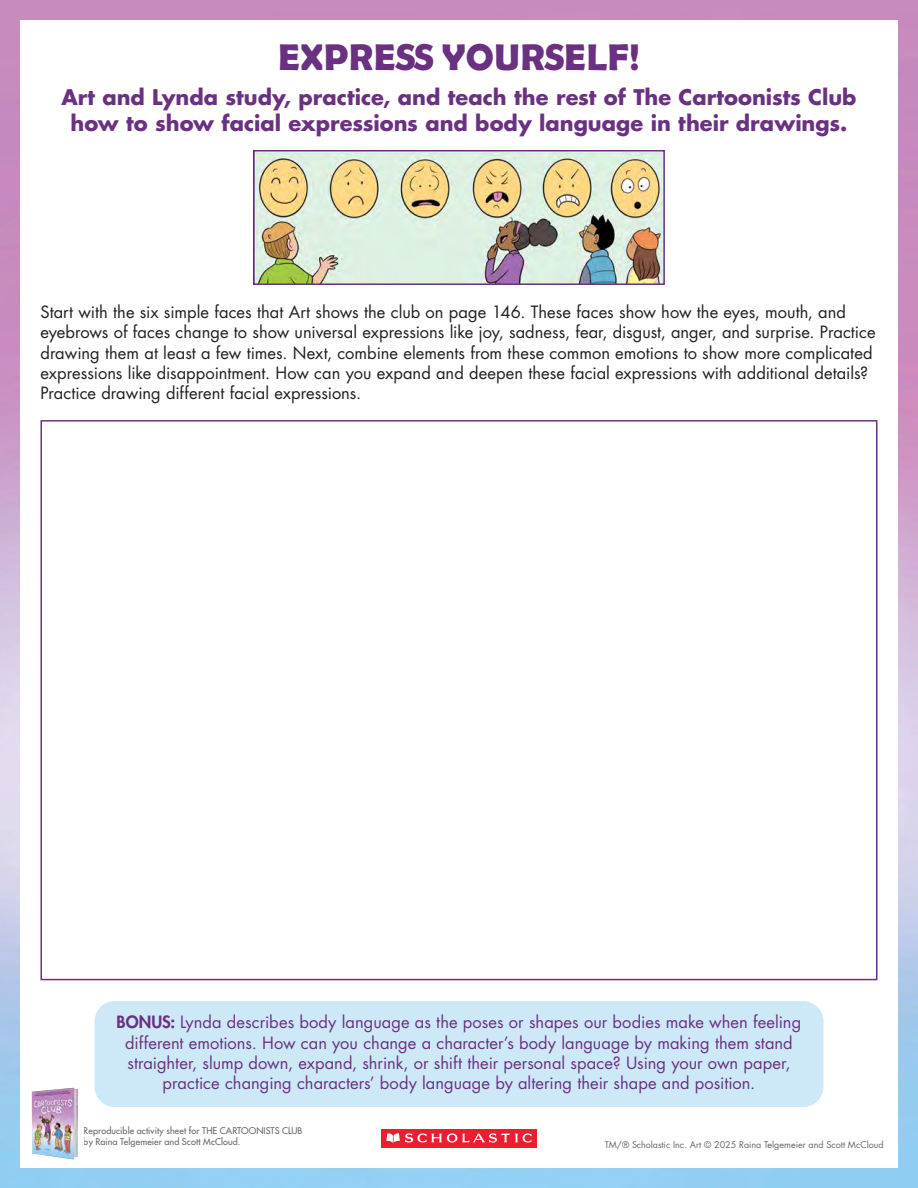
<style>
.page{position:relative;width:918px;height:1188px;background:#fff}
.page>*{position:absolute;margin:0;border:0;box-sizing:border-box;transform-origin:0 0}
.t1{font:500 37.5px "Berlin Sans";letter-spacing:.025em;color:#6a3180}
.t2{font:700 21px/25.5px "Futura Std";color:#6a3180;text-align:center}
.t3{font:16.5px/20.2px "Futura Std";color:#231f20}
.t4{font:16.5px/20.2px "Futura Std";color:#6a3180;text-align:center}
.t5{font:500 9px/10.8px "Futura Std";letter-spacing:.01em;color:#231f20}
.t6{font:9px "Futura Std";color:#231f20}
.s1{font-weight:800}
</style>
<div class="page">
<div style="left:40px;top:420px;width:837px;height:560px;background:#fff;border:2px solid #6a3180"></div>
<img style="left:256px;top:153px;width:406px;height:129px">
<div style="left:253px;top:150px;width:412px;height:135px;border:2px solid #6a3180"></div>
<div style="left:94px;top:1001px;width:730px;height:106px;background:#cde9f8;border-radius:20px"></div>
<div style="left:381px;top:1129px;width:156px;height:19px;background:#ed1c2f"></div>
<svg style="left:386px;top:1133px;width:146px;height:10px"></svg>
<img style="left:31px;top:1087px;width:47px;height:72px">
<h1 class="t1" style="left:278px;top:36px;width:363px">EXPRESS YOURSELF!</h1>
<p class="t2" style="left:61px;top:84px;width:797px">Art and Lynda study, practice, and teach the rest of The Cartoonists Club how to show facial expressions and body language in their drawings.</p>
<p class="t3" style="left:40px;top:302px;width:837px">Start with the six simple faces that Art shows the club on page 146. These faces show how the eyes, mouth, and eyebrows of faces change to show universal expressions like joy, sadness, fear, disgust, anger, and surprise. Practice drawing them at least a few times. Next, combine elements from these common emotions to show more complicated expressions like disappointment. How can you expand and deepen these facial expressions with additional details?<br>Practice drawing different facial expressions.</p>
<p class="t4" style="left:117px;top:1012px;width:686px"><span class="s1">BONUS:</span> Lynda describes body language as the poses or shapes our bodies make when feeling different emotions. How can you change a character’s body language by making them stand straighter, slump down, expand, shrink, or shift their personal space? Using your own paper, practice changing characters’ body language by altering their shape and position.</p>
<p class="t5" style="left:84px;top:1125px;width:220px">Reproducible activity sheet for THE CARTOONISTS CLUB by Raina Telgemeier and Scott McCloud.</p>
<p class="t6" style="left:605px;top:1138px;width:280px">TM/® Scholastic Inc. Art © 2025 Raina Telgemeier and Scott McCloud</p>
</div>
